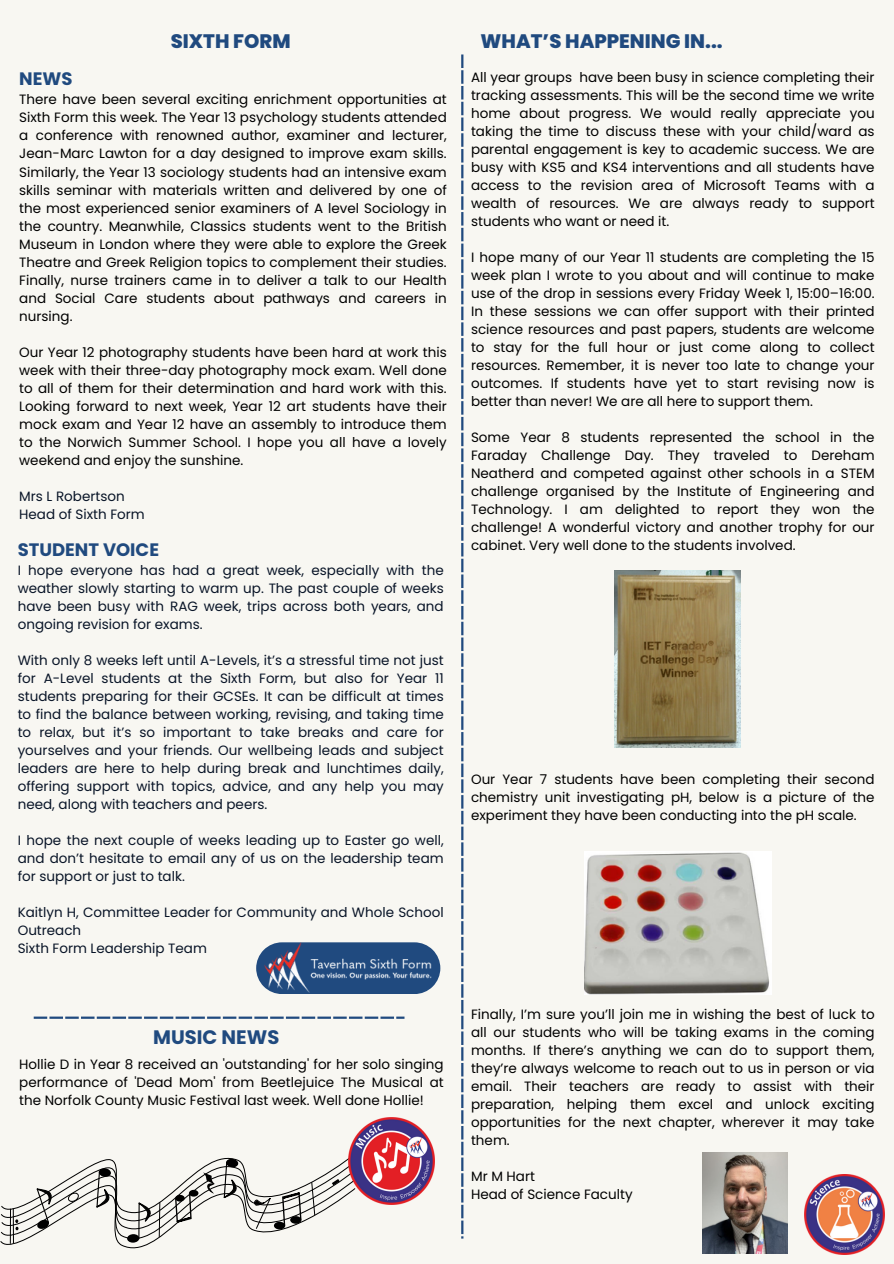
<style>
.page{position:relative;width:894px;height:1264px;background:#fff}
.page>*{position:absolute;margin:0;border:0;box-sizing:border-box;transform-origin:0 0}
.t1{font:800 19.5px "Poppins";color:#204a7f}
.t2{font:700 19.5px "Poppins";color:#204a7f}
.t3{font:700 18px "Poppins";color:#204a7f}
.t4{font:13.5px/18px "Poppins";color:#000;text-align:justify}
.t5{font:13.5px/18px "Poppins";color:#081427;text-align:justify}
</style>
<div class="page">
<div style="left:0;top:0;width:893px;height:1263px;background:#f8f7f2"></div>
<svg style="left:256px;top:949px;width:184px;height:45px"></svg>
<img style="left:264px;top:942px;width:168px;height:51px">
<svg style="left:34px;top:1016px;width:370px;height:2px"></svg>
<svg style="left:461px;top:54px;width:2px;height:1184px;background:#517199"></svg>
<img style="left:584px;top:851px;width:186px;height:143px">
<img style="left:614px;top:570px;width:126px;height:177px">
<img style="left:804px;top:1174px;width:79px;height:79px">
<img style="left:702px;top:1152px;width:85px;height:101px">
<svg style="left:0;top:1157px;width:348px;height:92px"></svg>
<img style="left:348px;top:1117px;width:87px;height:86px">
<h1 class="t1" style="left:171px;top:27px;width:121px">SIXTH FORM</h1>
<h1 class="t3" style="left:19px;top:66px;width:55px">NEWS</h1>
<p class="t4" style="left:19px;top:91px;width:429px">There have been several exciting enrichment opportunities at Sixth Form this week. The Year 13 psychology students attended a conference with renowned author, examiner and lecturer, Jean-Marc Lawton for a day designed to improve exam skills.<br>Similarly, the Year 13 sociology students had an intensive exam skills seminar with materials written and delivered by one of the most experienced senior examiners of A level Sociology in the country. Meanwhile, Classics students went to the British Museum in London where they were able to explore the Greek Theatre and Greek Religion topics to complement their studies.<br>Finally, nurse trainers came in to deliver a talk to our Health and Social Care students about pathways and careers in nursing.</p>
<p class="t4" style="left:19px;top:343px;width:429px">Our Year 12 photography students have been hard at work this week with their three-day photography mock exam. Well done to all of them for their determination and hard work with this.<br>Looking forward to next week, Year 12 art students have their mock exam and Year 12 have an assembly to introduce them to the Norwich Summer School. I hope you all have a lovely weekend and enjoy the sunshine.</p>
<p class="t5" style="left:19px;top:487px;width:107px">Mrs L Robertson</p>
<p class="t5" style="left:19px;top:505px;width:127px">Head of Sixth Form</p>
<p class="t3" style="left:18px;top:537px;width:143px">STUDENT VOICE</p>
<p class="t5" style="left:18px;top:561px;width:427px">I hope everyone has had a great week, especially with the weather slowly starting to warm up. The past couple of weeks have been busy with RAG week, trips across both years, and ongoing revision for exams.</p>
<p class="t5" style="left:18px;top:651px;width:427px">With only 8 weeks left until A-Levels, it’s a stressful time not just for A-Level students at the Sixth Form, but also for Year 11 students preparing for their GCSEs. It can be difficult at times to find the balance between working, revising, and taking time to relax, but it’s so important to take breaks and care for yourselves and your friends. Our wellbeing leads and subject leaders are here to help during break and lunchtimes daily, offering support with topics, advice, and any help you may need, along with teachers and peers.</p>
<p class="t5" style="left:18px;top:831px;width:427px">I hope the next couple of weeks leading up to Easter go well, and don’t hesitate to email any of us on the leadership team for support or just to talk.</p>
<p class="t5" style="left:18px;top:903px;width:427px">Kaitlyn H, Committee Leader for Community and Whole School<br>Outreach</p>
<p class="t5" style="left:18px;top:939px;width:191px">Sixth Form Leadership Team</p>
<p class="t2" style="left:153px;top:1023px;width:128px">MUSIC NEWS</p>
<p class="t4" style="left:19px;top:1055px;width:426px">Hollie D in Year 8 received an 'outstanding' for her solo singing performance of 'Dead Mom' from Beetlejuice The Musical at the Norfolk County Music Festival last week. Well done Hollie!</p>
<p class="t1" style="left:480px;top:27px;width:244px">WHAT’S HAPPENING IN...</p>
<h1 class="t4" style="left:471px;top:68px;width:405px">All year groups have been busy in science completing their tracking assessments. This will be the second time we write home about progress. We would really appreciate you taking the time to discuss these with your child/ward as parental engagement is key to academic success. We are busy with KS5 and KS4 interventions and all students have access to the revision area of Microsoft Teams with a wealth of resources. We are always ready to support students who want or need it.</h1>
<p class="t4" style="left:471px;top:248px;width:405px">I hope many of our Year 11 students are completing the 15 week plan I wrote to you about and will continue to make use of the drop in sessions every Friday Week 1, 15:00–16:00.<br>In these sessions we can offer support with their printed science resources and past papers, students are welcome to stay for the full hour or just come along to collect resources. Remember, it is never too late to change your outcomes. If students have yet to start revising now is better than never! We are all here to support them.</p>
<p class="t4" style="left:471px;top:428px;width:405px">Some Year 8 students represented the school in the Faraday Challenge Day. They traveled to Dereham Neatherd and competed against other schools in a STEM challenge organised by the Institute of Engineering and Technology. I am delighted to report they won the challenge! A wonderful victory and another trophy for our cabinet. Very well done to the students involved.</p>
<p class="t4" style="left:471px;top:770px;width:405px">Our Year 7 students have been completing their second chemistry unit investigating pH, below is a picture of the experiment they have been conducting into the pH scale.</p>
<p class="t4" style="left:471px;top:1004px;width:405px">Finally, I’m sure you’ll join me in wishing the best of luck to all our students who will be taking exams in the coming months. If there’s anything we can do to support them, they’re always welcome to reach out to us in person or via email. Their teachers are ready to assist with their preparation, helping them excel and unlock exciting opportunities for the next chapter, wherever it may take them.</p>
<p class="t4" style="left:471px;top:1166px;width:65px">Mr M Hart</p>
<p class="t4" style="left:471px;top:1184px;width:163px">Head of Science Faculty</p>
</div>
